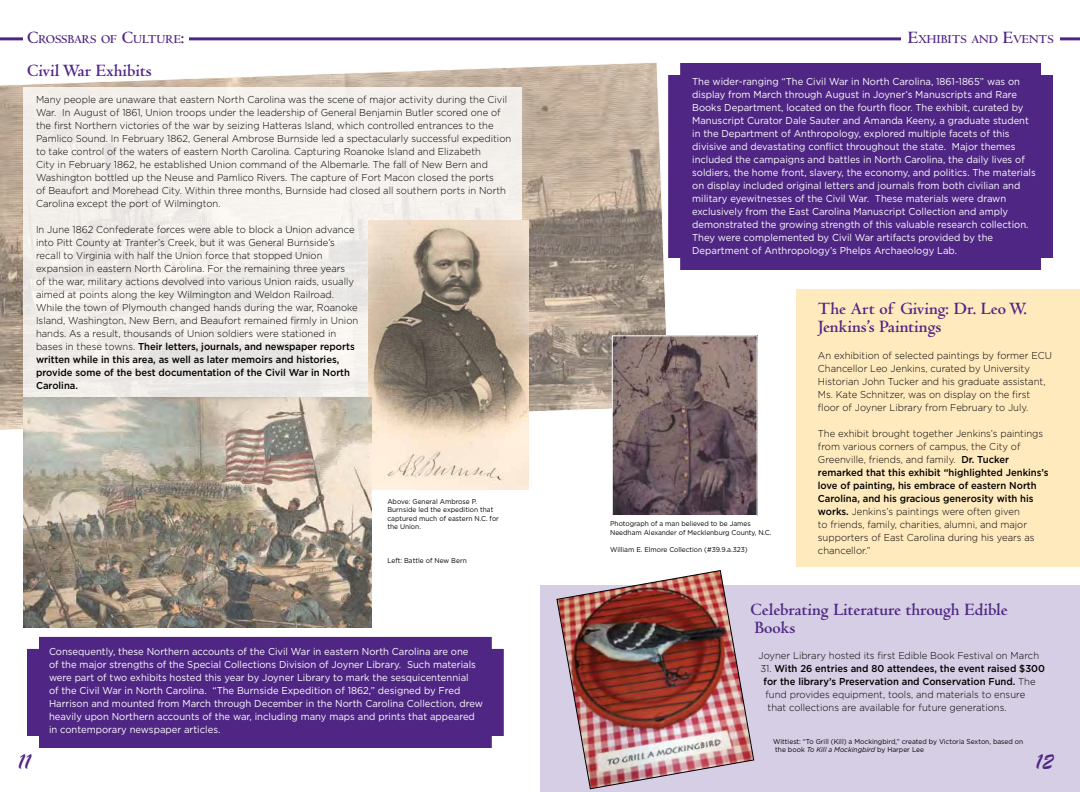
<style>
.page{position:relative;width:1080px;height:792px;background:#fff}
.page>*{position:absolute;margin:0;border:0;box-sizing:border-box;transform-origin:0 0}
.t1{font:24px "Brush Script";color:#4f2683}
.t2{font:700 18px/18px "Centaur MT Std";color:#4f2683}
.t3{font:700 12.6px "Centaur MT Std";color:#4f2683}
.t4{font:300 10px/13px "Gotham";color:#000;scale:.95 1}
.t5{font:10px/13px "Gotham";color:#fff;scale:.95 1}
.t6{font:500 10px "Gotham";color:#000;scale:.95 1}
.t7{font:7px/8.4px "Gotham";color:#000;scale:.95 1}
.s1{font-size:18px}
.s2{font-weight:500}
.s3{font-weight:300}
.s4{font-style:italic}
</style>
<div class="page">
<div style="left:796px;top:289px;width:284px;height:278px;background:#ffeabe"></div>
<div style="left:541px;top:585px;width:539px;height:207px;background:#d5cee4"></div>
<div style="left:670px;top:63px;width:383px;height:207px;background:#4f2683"></div>
<hr style="left:0;top:37px;width:1080px;height:3px;background:#4f2683">
<img style="left:556px;top:570px;width:198px;height:220px">
<svg style="left:0;top:62px;width:670px;height:368px"></svg>
<div style="left:27px;top:637px;width:477px;height:111px;background:#4f2683"></div>
<div style="left:23px;top:87px;width:499px;height:313px;background:#f3efeb"></div>
<img style="left:368px;top:221px;width:161px;height:268px">
<img style="left:614px;top:338px;width:141px;height:176px">
<div style="left:612px;top:336px;width:145px;height:180px;border:1px solid #fff"></div>
<div style="left:23px;top:21px;width:166px;height:32px;background:#fff"></div>
<div style="left:901px;top:21px;width:159px;height:32px;background:#fff"></div>
<img style="left:23px;top:397px;width:349px;height:231px">
<p class="t3" style="left:27px;top:33px;width:159px"><span class="s1">C</span>ROSSBARS OF <span class="s1">C</span>ULTURE<span class="s1">:</span></p>
<p class="t3" style="left:908px;top:33px;width:147px"><span class="s1">E</span>XHIBITS AND <span class="s1">E</span>VENTS</p>
<h2 class="t2" style="left:27px;top:62px;width:126px">Civil War Exhibits</h2>
<p class="t4" style="left:36px;top:93px;width:502px">Many people are unaware that eastern North Carolina was the scene of major activity during the Civil War. In August of 1861, Union troops under the leadership of General Benjamin Butler scored one of the first Northern victories of the war by seizing Hatteras Island, which controlled entrances to the Pamlico Sound. In February 1862, General Ambrose Burnside led a spectacularly successful expedition to take control of the waters of eastern North Carolina. Capturing Roanoke Island and Elizabeth<br>City in February 1862, he established Union command of the Albemarle. The fall of New Bern and Washington bottled up the Neuse and Pamlico Rivers. The capture of Fort Macon closed the ports<br>of Beaufort and Morehead City. Within three months, Burnside had closed all southern ports in North Carolina except the port of Wilmington.</p>
<p class="t4" style="left:36px;top:223px;width:341px">In June 1862 Confederate forces were able to block a Union advance into Pitt County at Tranter’s Creek, but it was General Burnside’s recall to Virginia with half the Union force that stopped Union expansion in eastern North Carolina. For the remaining three years<br>of the war, military actions devolved into various Union raids, usually aimed at points along the key Wilmington and Weldon Railroad.<br>While the town of Plymouth changed hands during the war, Roanoke Island, Washington, New Bern, and Beaufort remained firmly in Union hands. As a result, thousands of Union soldiers were stationed in bases in these towns. <span class="s2">Their letters, journals, and newspaper reports written while in this area, as well as later memoirs and histories, provide some of the best documentation of the Civil War in North Carolina.</span></p>
<p class="t7" style="left:387px;top:497px;width:119px">Above: General Ambrose P.<br>Burnside led the expedition that captured much of eastern N.C. for the Union.</p>
<p class="t7" style="left:387px;top:556px;width:85px">Left: Battle of New Bern</p>
<p class="t5" style="left:692px;top:75px;width:363px">The wider-ranging “The Civil War in North Carolina, 1861-1865” was on display from March through August in Joyner’s Manuscripts and Rare Books Department, located on the fourth floor. The exhibit, curated by Manuscript Curator Dale Sauter and Amanda Keeny, a graduate student in the Department of Anthropology, explored multiple facets of this divisive and devastating conflict throughout the state. Major themes included the campaigns and battles in North Carolina, the daily lives of soldiers, the home front, slavery, the economy, and politics. The materials on display included original letters and journals from both civilian and military eyewitnesses of the Civil War. These materials were drawn exclusively from the East Carolina Manuscript Collection and amply demonstrated the growing strength of this valuable research collection.<br>They were complemented by Civil War artifacts provided by the Department of Anthropology’s Phelps Archaeology Lab.</p>
<p class="t7" style="left:610px;top:520px;width:171px">Photograph of a man believed to be James<br>Needham Alexander of Mecklenburg County, N.C.</p>
<p class="t7" style="left:610px;top:545px;width:146px">William E. Elmore Collection (#39.9.a.323)</p>
<h2 class="t2" style="left:818px;top:300px;width:210px">The Art of Giving: Dr. Leo W.<br>Jenkins’s Paintings</h2>
<p class="t4" style="left:818px;top:349px;width:248px">An exhibition of selected paintings by former ECU Chancellor Leo Jenkins, curated by University Historian John Tucker and his graduate assistant, Ms. Kate Schnitzer, was on display on the first floor of Joyner Library from February to July.</p>
<p class="t4" style="left:818px;top:427px;width:244px">The exhibit brought together Jenkins’s paintings from various corners of campus, the City of Greenville, friends, and family. <span class="s2">Dr. Tucker remarked that this exhibit “highlighted Jenkins’s love of painting, his embrace of eastern North Carolina, and his gracious generosity with his works.</span> Jenkins’s paintings were often given<br>to friends, family, charities, alumni, and major supporters of East Carolina during his years as chancellor.”</p>
<h2 class="t2" style="left:751px;top:601px;width:259px">Celebrating Literature through Edible<br>Books</h2>
<p class="t4" style="left:759px;top:649px;width:297px">Joyner Library hosted its first Edible Book Festival on March</p>
<p class="t6" style="left:761px;top:663px;width:301px"><span class="s3">31.</span> With 26 entries and 80 attendees, the event raised $300</p>
<p class="t6" style="left:764px;top:676px;width:288px">for the library’s Preservation and Conservation Fund. <span class="s3">The</span></p>
<p class="t4" style="left:766px;top:688px;width:275px">fund provides equipment, tools, and materials to ensure</p>
<p class="t4" style="left:768px;top:701px;width:253px">that collections are available for future generations.</p>
<p class="t7" style="left:773px;top:737px;width:265px">Wittiest: “To Grill (Kill) a Mockingbird,” created by Victoria Sexton, based on the book <span class="s4">To Kill a Mockingbird</span> by Harper Lee</p>
<p class="t5" style="left:49px;top:645px;width:458px">Consequently, these Northern accounts of the Civil War in eastern North Carolina are one<br>of the major strengths of the Special Collections Division of Joyner Library. Such materials were part of two exhibits hosted this year by Joyner Library to mark the sesquicentennial<br>of the Civil War in North Carolina. “The Burnside Expedition of 1862,” designed by Fred Harrison and mounted from March through December in the North Carolina Collection, drew heavily upon Northern accounts of the war, including many maps and prints that appeared in contemporary newspaper articles.</p>
<h1 class="t1" style="left:18px;top:747px;width:15px">11</h1>
<h1 class="t1" style="left:1036px;top:747px;width:19px">12</h1>
</div>
